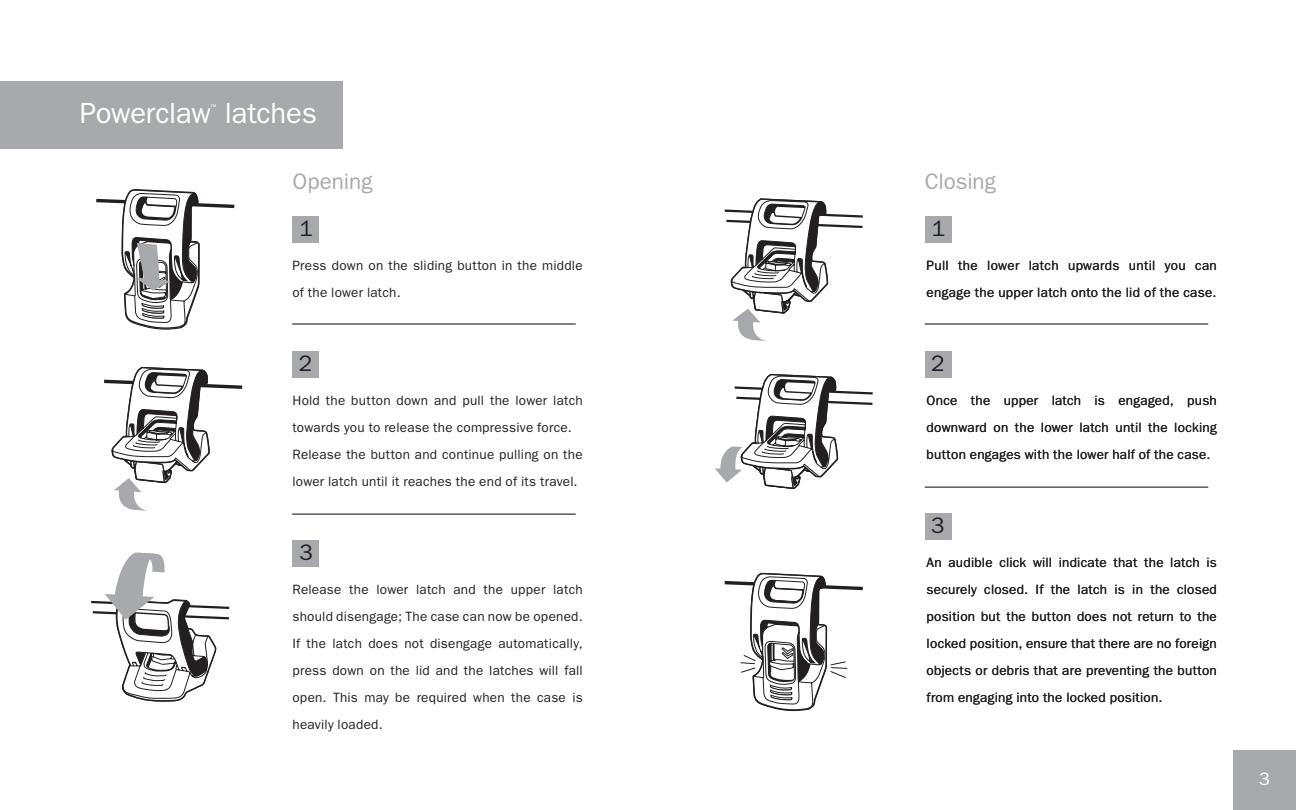
<style>
.page{position:relative;width:1296px;height:810px;background:#fff}
.page>*{position:absolute;margin:0;border:0;box-sizing:border-box;transform-origin:0 0}
.t1{font:29.25px "ITC Franklin Gothic Std";letter-spacing:-.005em;color:#fff}
.t2{font:22.5px "ITC Franklin Gothic Std";letter-spacing:-.005em;color:#a8a9ad}
.t3{font:22.5px "ITC Franklin Gothic Std";color:#231f20}
.t4{font:18px "ITC Franklin Gothic Std";color:#fff}
.t5{font:13.5px/27px "ITC Franklin Gothic Std";letter-spacing:.02em;color:#231f20}
.t6{font:6.75px "ITC Franklin Gothic Std";color:#fff}
</style>
<div class="page">
<div style="left:1234px;top:750px;width:62px;height:60px;background:#a8a9ad"></div>
<div style="left:292px;top:216px;width:28px;height:27px;background:#a8a9ad"></div>
<div style="left:925px;top:216px;width:27px;height:27px;background:#a8a9ad"></div>
<div style="left:292px;top:351px;width:28px;height:27px;background:#a8a9ad"></div>
<div style="left:925px;top:351px;width:27px;height:27px;background:#a8a9ad"></div>
<div style="left:925px;top:513px;width:27px;height:27px;background:#a8a9ad"></div>
<div style="left:292px;top:540px;width:28px;height:27px;background:#a8a9ad"></div>
<hr style="left:292px;top:323px;width:284px;height:2px;background:#231f20">
<hr style="left:925px;top:323px;width:283px;height:2px;background:#231f20">
<hr style="left:292px;top:514px;width:284px;height:1px;background:#231f20">
<hr style="left:925px;top:487px;width:283px;height:1px;background:#231f20">
<div style="left:0;top:81px;width:342px;height:67px;background:#a8a9ad"></div>
<svg style="left:724px;top:199px;width:139px;height:142px"></svg>
<svg style="left:715px;top:374px;width:158px;height:115px"></svg>
<svg style="left:96px;top:189px;width:139px;height:141px"></svg>
<svg style="left:104px;top:367px;width:139px;height:144px"></svg>
<svg style="left:91px;top:553px;width:139px;height:149px"></svg>
<svg style="left:724px;top:573px;width:139px;height:139px"></svg>
<h1 class="t1" style="left:80px;top:97px;width:133px">Powerclaw</h1>
<p class="t6" style="left:211px;top:102px;width:7px">™</p>
<h1 class="t1" style="left:225px;top:97px;width:94px">latches</h1>
<h2 class="t2" style="left:292px;top:168px;width:82px">Opening</h2>
<h2 class="t2" style="left:925px;top:168px;width:73px">Closing</h2>
<h2 class="t3" style="left:299px;top:215px;width:15px">1</h2>
<h2 class="t3" style="left:932px;top:215px;width:15px">1</h2>
<p class="t5" style="left:292px;top:252px;width:292px">Press down on the sliding button in the middle of the lower latch.</p>
<p class="t5" style="left:927px;top:252px;width:292px">Pull the lower latch upwards until you can engage the upper latch onto the lid of the case.</p>
<h2 class="t3" style="left:299px;top:350px;width:15px">2</h2>
<h2 class="t3" style="left:931px;top:350px;width:15px">2</h2>
<p class="t5" style="left:292px;top:387px;width:292px">Hold the button down and pull the lower latch towards you to release the compressive force.<br>Release the button and continue pulling on the lower latch until it reaches the end of its travel.</p>
<h2 class="t3" style="left:299px;top:539px;width:15px">3</h2>
<p class="t5" style="left:292px;top:576px;width:292px;text-align:justify">Release the lower latch and the upper latch should disengage; The case can now be opened.<br>If the latch does not disengage automatically, press down on the lid and the latches will fall open. This may be required when the case is heavily loaded.</p>
<p class="t5" style="left:927px;top:387px;width:292px;text-align:justify">Once the upper latch is engaged, push downward on the lower latch until the locking button engages with the lower half of the case.</p>
<h2 class="t3" style="left:931px;top:512px;width:15px">3</h2>
<p class="t5" style="left:927px;top:549px;width:292px;text-align:justify">An audible click will indicate that the latch is securely closed. If the latch is in the closed position but the button does not return to the locked position, ensure that there are no foreign objects or debris that are preventing the button from engaging into the locked position.</p>
<h3 class="t4" style="left:1259px;top:769px;width:12px">3</h3>
</div>
